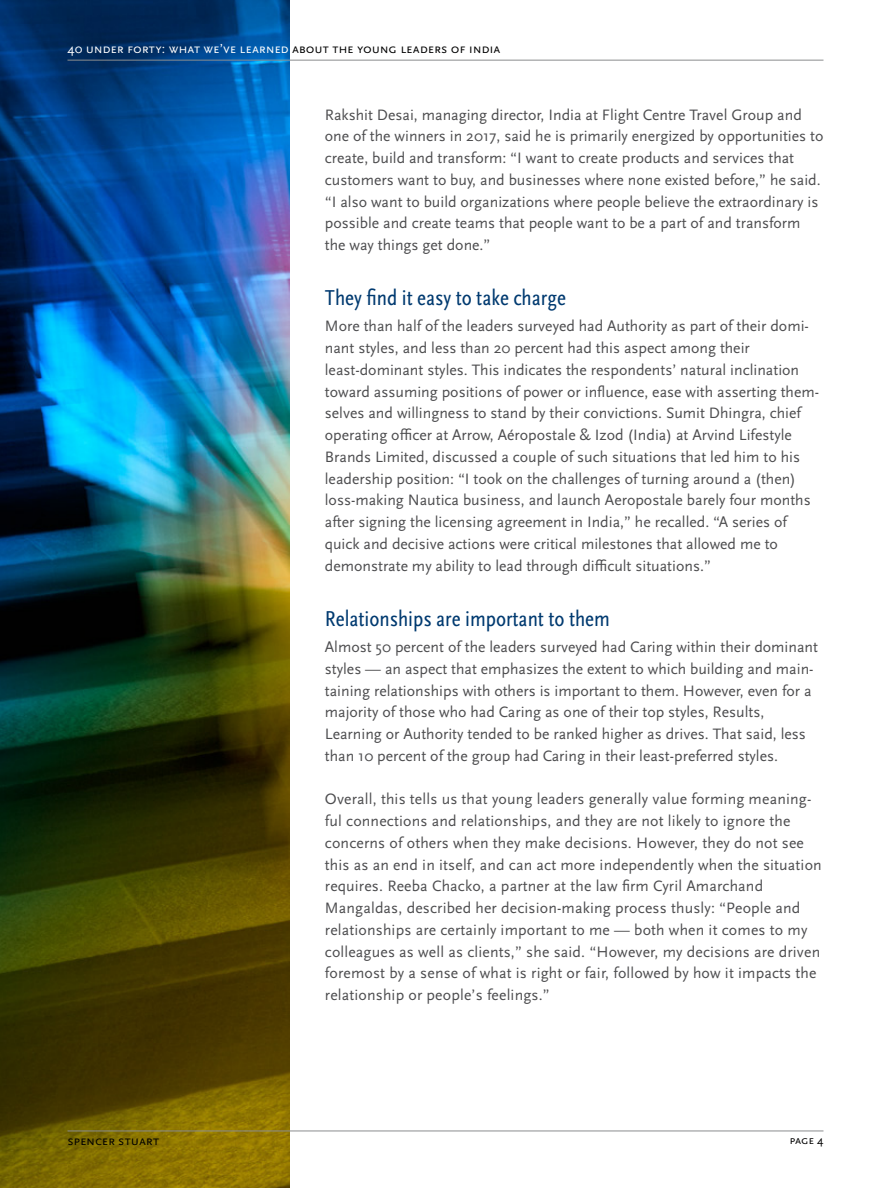
<style>
.page{position:relative;width:891px;height:1188px;background:#fff}
.page>*{position:absolute;margin:0;border:0;box-sizing:border-box;transform-origin:0 0}
.t1{font:condensed 22.5px "Scala Sans Pro";color:#003a70}
.t2{font:15.75px/21.8px "Scala Sans Pro";color:#4d4d4f}
.t3{font:13.5px "Scala Sans Pro";letter-spacing:-.01em;color:#fff}
.t4{font:13.5px "Scala Sans Pro";letter-spacing:-.015em;color:#000}
.t5{font:12px "Scala Sans Pro";color:#000}
.s1{color:#000}
</style>
<div class="page">
<img style="left:0;top:0;width:289px;height:1188px">
<hr style="left:68px;top:60px;width:756px;height:1px;background:#8a8c8e">
<hr style="left:68px;top:1131px;width:756px;height:1px;background:#8a8c8e">
<p class="t3" style="left:68px;top:41px;width:435px">40 under Forty: What we’ve learned <span class="s1">about the young leaders of India</span></p>
<p class="t4" style="left:68px;top:1133px;width:93px">Spencer Stuart</p>
<p class="t2" style="left:325px;top:104px;width:500px">Rakshit Desai, managing director, India at Flight Centre Travel Group and one of the winners in 2017, said he is primarily energized by opportunities to create, build and transform: “I want to create products and services that customers want to buy, and businesses where none existed before,” he said. “I also want to build organizations where people believe the extraordinary is possible and create teams that people want to be a part of and transform the way things get done.”</p>
<h1 class="t1" style="left:325px;top:285px;width:243px">They find it easy to take charge</h1>
<p class="t2" style="left:325px;top:315px;width:496px">More than half of the leaders surveyed had Authority as part of their domi&shy;nant styles, and less than 20 percent had this aspect among their least-dominant styles. This indicates the respondents’ natural inclination toward assuming positions of power or influence, ease with asserting them&shy;selves and willingness to stand by their convictions. Sumit Dhingra, chief operating officer at Arrow, Aéropostale &amp; Izod (India) at Arvind Lifestyle Brands Limited, discussed a couple of such situations that led him to his leadership position: “I took on the challenges of turning around a (then) loss-making Nautica business, and launch Aeropostale barely four months after signing the licensing agreement in India,” he recalled. “A series of quick and decisive actions were critical milestones that allowed me to demonstrate my ability to lead through difficult situations.”</p>
<h1 class="t1" style="left:325px;top:606px;width:287px">Relationships are important to them</h1>
<p class="t2" style="left:325px;top:636px;width:495px">Almost 50 percent of the leaders surveyed had Caring within their dominant styles — an aspect that emphasizes the extent to which building and main&shy;taining relationships with others is important to them. However, even for a majority of those who had Caring as one of their top styles, Results, Learning or Authority tended to be ranked higher as drives. That said, less than 10 percent of the group had Caring in their least-preferred styles.</p>
<p class="t2" style="left:325px;top:788px;width:498px">Overall, this tells us that young leaders generally value forming meaning&shy;ful connections and relationships, and they are not likely to ignore the concerns of others when they make decisions. However, they do not see this as an end in itself, and can act more independently when the situation requires. Reeba Chacko, a partner at the law firm Cyril Amarchand Mangaldas, described her decision-making process thusly: “People and relationships are certainly important to me — both when it comes to my colleagues as well as clients,” she said. “However, my decisions are driven foremost by a sense of what is right or fair, followed by how it impacts the relationship or people’s feelings.”</p>
<p class="t5" style="left:789px;top:1133px;width:36px">page 4</p>
</div>
